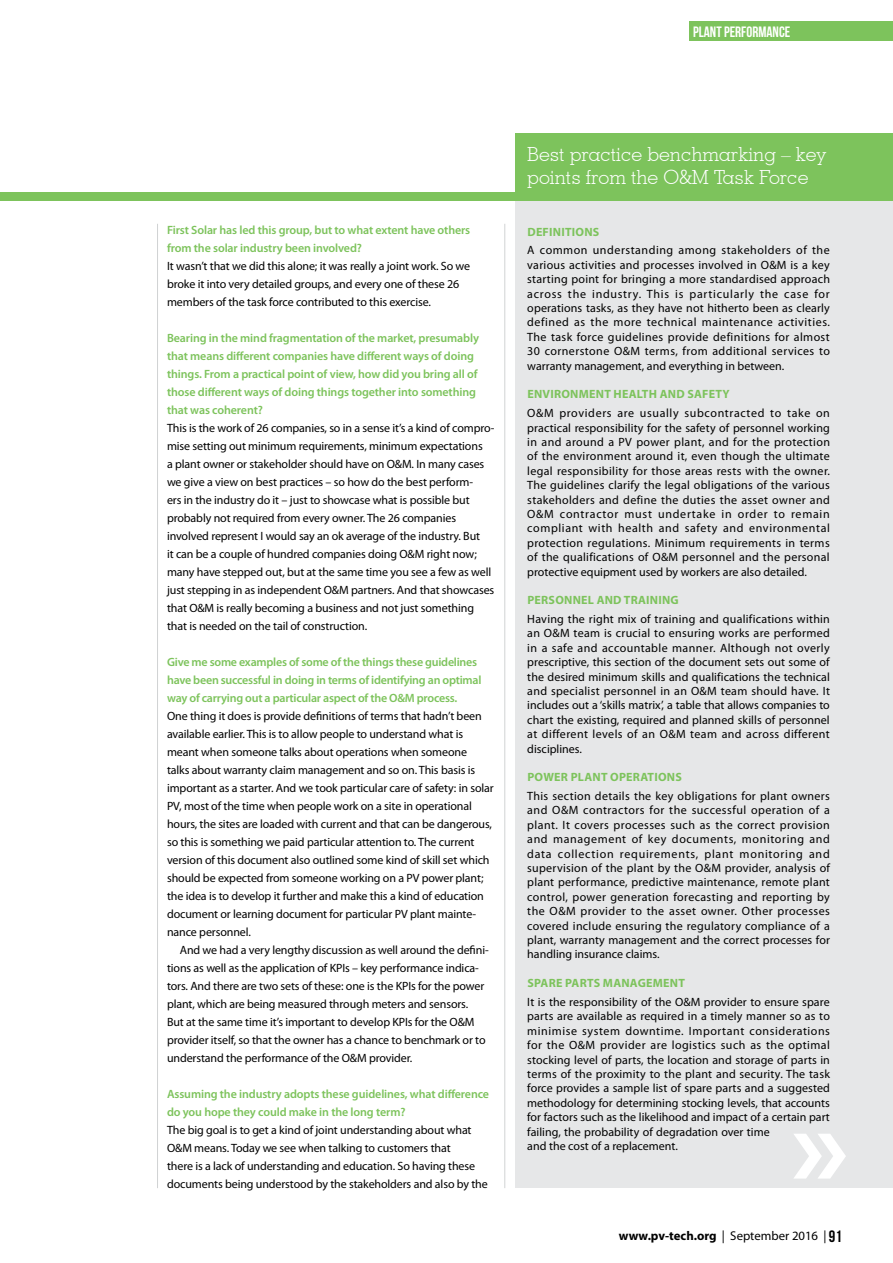
<style>
.page{position:relative;width:893px;height:1263px;background:#fff}
.page>*{position:absolute;margin:0;border:0;box-sizing:border-box;transform-origin:0 0}
.t1{font:300 19.5px/23.4px "Geometric Slab 703 BT";color:#fff}
.t2{font:15px "Bebas Neue";color:#fff}
.t3{font:700 12.75px "Myriad Pro";color:#000}
.t4{font:12px/14.4px "Myriad Pro";letter-spacing:-.01em;color:#000}
.t5{font:600 12px/18px "Myriad Pro";letter-spacing:-.01em;color:#7dc35c}
.t6{font:700 12px "Myriad Pro";letter-spacing:.02em;color:#7dc35c}
.s1{font-weight:400}
.s2{font-family:"Bebas Neue";font-weight:400;font-size:16.5px}
</style>
<div class="page">
<div style="left:689px;top:21px;width:204px;height:20px;background:#7dc35c"></div>
<div style="left:0;top:192px;width:842px;height:9px;background:#7dc35c"></div>
<hr style="left:504px;top:224px;width:1px;height:964px;background:#d1d3d4">
<hr style="left:157px;top:224px;width:1px;height:964px;background:#d1d3d4">
<div style="left:515px;top:201px;width:378px;height:987px;background:#e6e7e8"></div>
<div style="left:515px;top:133px;width:378px;height:68px;background:#7dc35c"></div>
<p class="t2" style="left:693px;top:23px;width:99px">PLANT PERFORMANCE</p>
<p class="t5" style="left:167px;top:221px;width:305px">First Solar has led this group, but to what extent have others from the solar industry been involved?</p>
<p class="t4" style="left:167px;top:257px;width:305px;line-height:18px">It wasn’t that we did this alone; it was really a joint work. So we broke it into very detailed groups, and every one of these 26 members of the task force contributed to this exercise.</p>
<p class="t5" style="left:167px;top:329px;width:313px">Bearing in the mind fragmentation of the market, presumably that means different companies have different ways of doing things. From a practical point of view, how did you bring all of those different ways of doing things together into something that was coherent?</p>
<p class="t4" style="left:167px;top:419px;width:329px;line-height:18px">This is the work of 26 companies, so in a sense it’s a kind of compro&shy;mise setting out minimum requirements, minimum expectations<br>a plant owner or stakeholder should have on O&amp;M. In many cases we give a view on best practices – so how do the best perform-<br>ers in the industry do it – just to showcase what is possible but probably not required from every owner. The 26 companies involved represent I would say an ok average of the industry. But<br>it can be a couple of hundred companies doing O&amp;M right now; many have stepped out, but at the same time you see a few as well just stepping in as independent O&amp;M partners. And that showcases that O&amp;M is really becoming a business and not just something that is needed on the tail of construction.</p>
<p class="t5" style="left:167px;top:653px;width:316px">Give me some examples of some of the things these guidelines have been successful in doing in terms of identifying an optimal way of carrying out a particular aspect of the O&amp;M process.</p>
<p class="t4" style="left:167px;top:707px;width:328px;line-height:18px">One thing it does is provide definitions of terms that hadn’t been available earlier. This is to allow people to understand what is meant when someone talks about operations when someone<br>talks about warranty claim management and so on. This basis is important as a starter. And we took particular care of safety: in solar PV, most of the time when people work on a site in operational hours, the sites are loaded with current and that can be dangerous, so this is something we paid particular attention to. The current version of this document also outlined some kind of skill set which should be expected from someone working on a PV power plant; the idea is to develop it further and make this a kind of education document or learning document for particular PV plant mainte&shy;nance personnel.</p>
<p class="t4" style="left:167px;top:941px;width:323px;line-height:18px;text-indent:13px">And we had a very lengthy discussion as well around the defini&shy;tions as well as the application of KPIs – key performance indica&shy;tors. And there are two sets of these: one is the KPIs for the power plant, which are being measured through meters and sensors.<br>But at the same time it’s important to develop KPIs for the O&amp;M provider itself, so that the owner has a chance to benchmark or to understand the performance of the O&amp;M provider.</p>
<p class="t5" style="left:167px;top:1085px;width:324px">Assuming the industry adopts these guidelines, what difference do you hope they could make in the long term?</p>
<p class="t4" style="left:167px;top:1121px;width:322px;line-height:18px">The big goal is to get a kind of joint understanding about what O&amp;M means. Today we see when talking to customers that<br>there is a lack of understanding and education. So having these documents being understood by the stakeholders and also by the</p>
<h1 class="t1" style="left:527px;top:142px;width:300px">Best practice benchmarking – key points from the O&amp;M Task Force</h1>
<p class="t6" style="left:527px;top:224px;width:73px">DEFINITIONS</p>
<p class="t4" style="left:527px;top:243px;width:304px;text-align:justify">A common understanding among stakeholders of the various activities and processes involved in O&amp;M is a key starting point for bringing a more standardised approach across the industry. This is particularly the case for operations tasks, as they have not hitherto been as clearly defined as the more technical maintenance activities.<br>The task force guidelines provide definitions for almost 30 cornerstone O&amp;M terms, from additional services to warranty management, and everything in between.</p>
<p class="t6" style="left:527px;top:387px;width:204px">ENVIRONMENT HEALTH AND SAFETY</p>
<p class="t4" style="left:527px;top:406px;width:304px;text-align:justify">O&amp;M providers are usually subcontracted to take on practical responsibility for the safety of personnel working in and around a PV power plant, and for the protection of the environment around it, even though the ultimate legal responsibility for those areas rests with the owner.<br>The guidelines clarify the legal obligations of the various stakeholders and define the duties the asset owner and O&amp;M contractor must undertake in order to remain compliant with health and safety and environmental protection regulations. Minimum requirements in terms of the qualifications of O&amp;M personnel and the personal protective equipment used by workers are also detailed.</p>
<p class="t6" style="left:527px;top:592px;width:153px">PERSONNEL AND TRAINING</p>
<p class="t4" style="left:527px;top:612px;width:304px;text-align:justify">Having the right mix of training and qualifications within an O&amp;M team is crucial to ensuring works are performed in a safe and accountable manner. Although not overly prescriptive, this section of the document sets out some of the desired minimum skills and qualifications the technical and specialist personnel in an O&amp;M team should have. It includes out a ‘skills matrix’, a table that allows companies to chart the existing, required and planned skills of personnel at different levels of an O&amp;M team and across different disciplines.</p>
<p class="t6" style="left:527px;top:769px;width:156px">POWER PLANT OPERATIONS</p>
<p class="t4" style="left:527px;top:789px;width:304px;text-align:justify">This section details the key obligations for plant owners and O&amp;M contractors for the successful operation of a plant. It covers processes such as the correct provision and management of key documents, monitoring and data collection requirements, plant monitoring and supervision of the plant by the O&amp;M provider, analysis of plant performance, predictive maintenance, remote plant control, power generation forecasting and reporting by the O&amp;M provider to the asset owner. Other processes covered include ensuring the regulatory compliance of a plant, warranty management and the correct processes for handling insurance claims.</p>
<p class="t6" style="left:527px;top:975px;width:159px">SPARE PARTS MANAGEMENT</p>
<p class="t4" style="left:527px;top:994px;width:304px">It is the responsibility of the O&amp;M provider to ensure spare parts are available as required in a timely manner so as to minimise system downtime. Important considerations for the O&amp;M provider are logistics such as the optimal stocking level of parts, the location and storage of parts in terms of the proximity to the plant and security. The task force provides a sample list of spare parts and a suggested methodology for determining stocking levels, that accounts for factors such as the likelihood and impact of a certain part failing, the probability of degradation over time<br>and the cost of a replacement.</p>
<p class="t3" style="left:619px;top:1227px;width:225px">www.pv-tech.org <span class="s1">| September 2016 |</span> <span class="s2">91</span></p>
</div>
